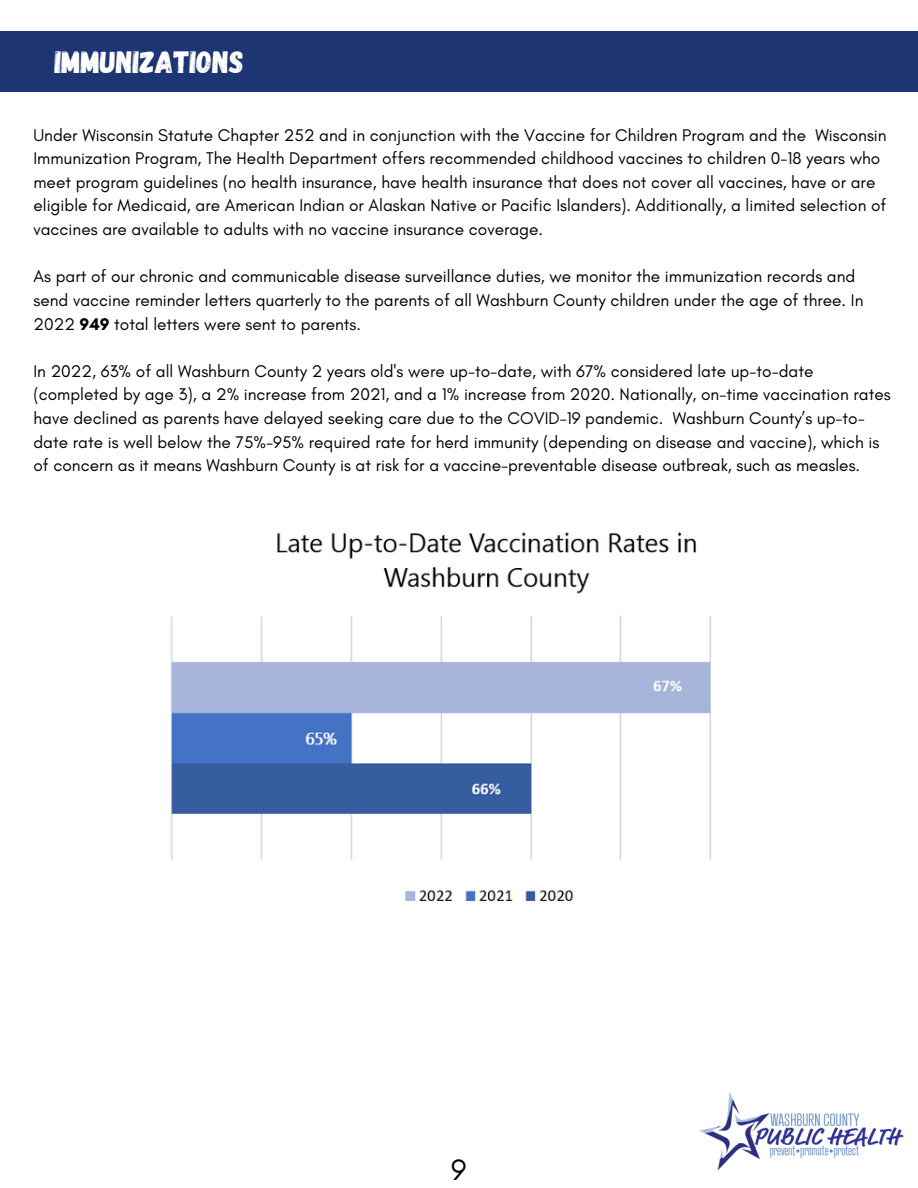
<style>
.page{position:relative;width:918px;height:1188px;background:#fff}
.page>*{position:absolute;margin:0;border:0;box-sizing:border-box;transform-origin:0 0}
.t1{font:30.75px "Gagalin";color:#fff}
.t2{font:30px "Glacial Indifference";color:#000}
.t3{font:17.25px/23.7px "Glacial Indifference";color:#000}
.s1{font-weight:700}
</style>
<div class="page">
<img style="left:699px;top:1092px;width:205px;height:79px">
<div style="left:0;top:32px;width:918px;height:59px;background:#1d3572"></div>
<img style="left:171px;top:532px;width:540px;height:369px">
<h1 class="t1" style="left:55px;top:42px;width:191px">IMMUNIZATIONS</h1>
<p class="t3" style="left:34px;top:123px;width:855px">Under Wisconsin Statute Chapter 252 and in conjunction with the Vaccine for Children Program and the Wisconsin Immunization Program, The Health Department offers recommended childhood vaccines to children 0-18 years who meet program guidelines (no health insurance, have health insurance that does not cover all vaccines, have or are eligible for Medicaid, are American Indian or Alaskan Native or Pacific Islanders). Additionally, a limited selection of vaccines are available to adults with no vaccine insurance coverage.</p>
<p class="t3" style="left:34px;top:264px;width:831px">As part of our chronic and communicable disease surveillance duties, we monitor the immunization records and send vaccine reminder letters quarterly to the parents of all Washburn County children under the age of three. In<br>2022 <span class="s1">949</span> total letters were sent to parents.</p>
<p class="t3" style="left:34px;top:359px;width:859px">In 2022, 63% of all Washburn County 2 years old's were up-to-date, with 67% considered late up-to-date (completed by age 3), a 2% increase from 2021, and a 1% increase from 2020. Nationally, on-time vaccination rates have declined as parents have delayed seeking care due to the COVID-19 pandemic. Washburn County’s up-to&shy;date rate is well below the 75%-95% required rate for herd immunity (depending on disease and vaccine), which is of concern as it means Washburn County is at risk for a vaccine-preventable disease outbreak, such as measles.</p>
<h2 class="t2" style="left:451px;top:1151px;width:17px">9</h2>
</div>
